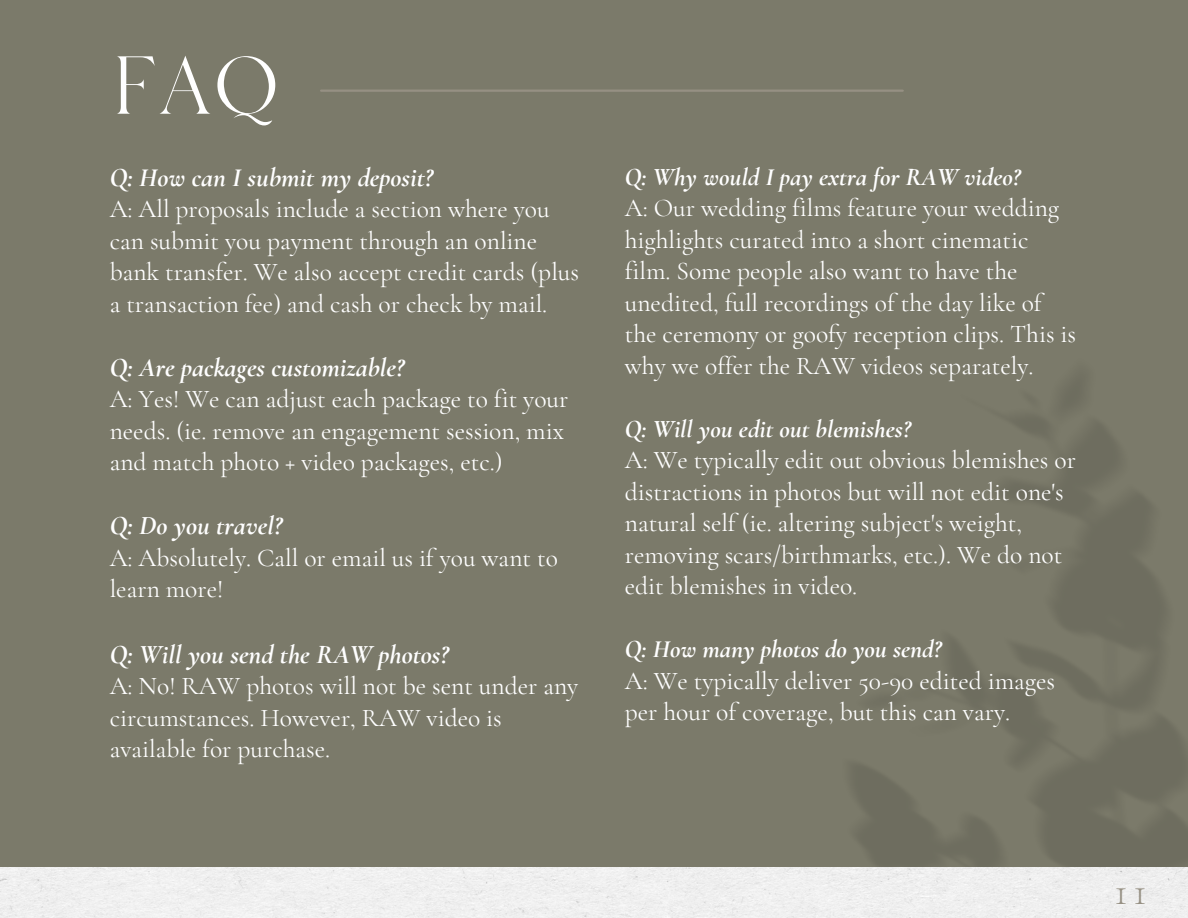
<style>
.page{position:relative;width:1188px;height:918px;background:#7b7a6a}
.page>*{position:absolute;margin:0;border:0;box-sizing:border-box;transform-origin:0 0}
.t1{font:117.15px "Branch";color:#fff}
.t2{font:300 39.9px "Cormorant Garamond";color:#969083}
.t3{font:italic 700 27px "Cormorant Garamond";color:#fff}
.t4{font:25.5px/31.5px "Cormorant Garamond";color:#fff}
.t5{font:italic 700 25.5px "Cormorant Garamond";color:#fff}
</style>
<div class="page">
<hr style="left:321px;top:90px;width:582px;height:2px;background:#969083">
<div style="left:0;top:867px;width:1188px;height:51px;background:#efefef"></div>
<p class="t1" style="left:113px;top:32px;width:166px">FAQ</p>
<p class="t3" style="left:110px;top:161px;width:325px">Q: How can I submit my deposit?</p>
<p class="t4" style="left:110px;top:193px;width:471px">A: All proposals include a section where you can submit you payment through an online bank transfer. We also accept credit cards (plus a transaction fee) and cash or check by mail.</p>
<p class="t3" style="left:110px;top:351px;width:296px">Q: Are packages customizable?</p>
<p class="t4" style="left:110px;top:383px;width:460px">A: Yes! We can adjust each package to fit your needs. (ie. remove an engagement session, mix and match photo + video packages, etc.)</p>
<p class="t3" style="left:110px;top:510px;width:174px">Q: Do you travel?</p>
<p class="t4" style="left:110px;top:542px;width:450px">A: Absolutely. Call or email us if you want to learn more!</p>
<p class="t3" style="left:110px;top:638px;width:340px">Q: Will you send the RAW photos?</p>
<p class="t4" style="left:110px;top:670px;width:470px">A: No! RAW photos will not be sent under any circumstances. However, RAW video is available for purchase.</p>
<p class="t5" style="left:625px;top:161px;width:397px">Q: Why would I pay extra for RAW video?</p>
<p class="t4" style="left:625px;top:192px;width:453px">A: Our wedding films feature your wedding highlights curated into a short cinematic film. Some people also want to have the unedited, full recordings of the day like of the ceremony or goofy reception clips. This is why we offer the RAW videos separately.</p>
<p class="t5" style="left:625px;top:413px;width:287px">Q: Will you edit out blemishes?</p>
<p class="t4" style="left:625px;top:444px;width:453px">A: We typically edit out obvious blemishes or distractions in photos but will not edit one's natural self (ie. altering subject's weight, removing scars/birthmarks, etc.). We do not edit blemishes in video.</p>
<p class="t5" style="left:625px;top:634px;width:318px">Q: How many photos do you send?</p>
<p class="t4" style="left:625px;top:665px;width:432px">A: We typically deliver 50-90 edited images per hour of coverage, but this can vary.</p>
<p class="t2" style="left:1115px;top:867px;width:34px">11</p>
</div>
